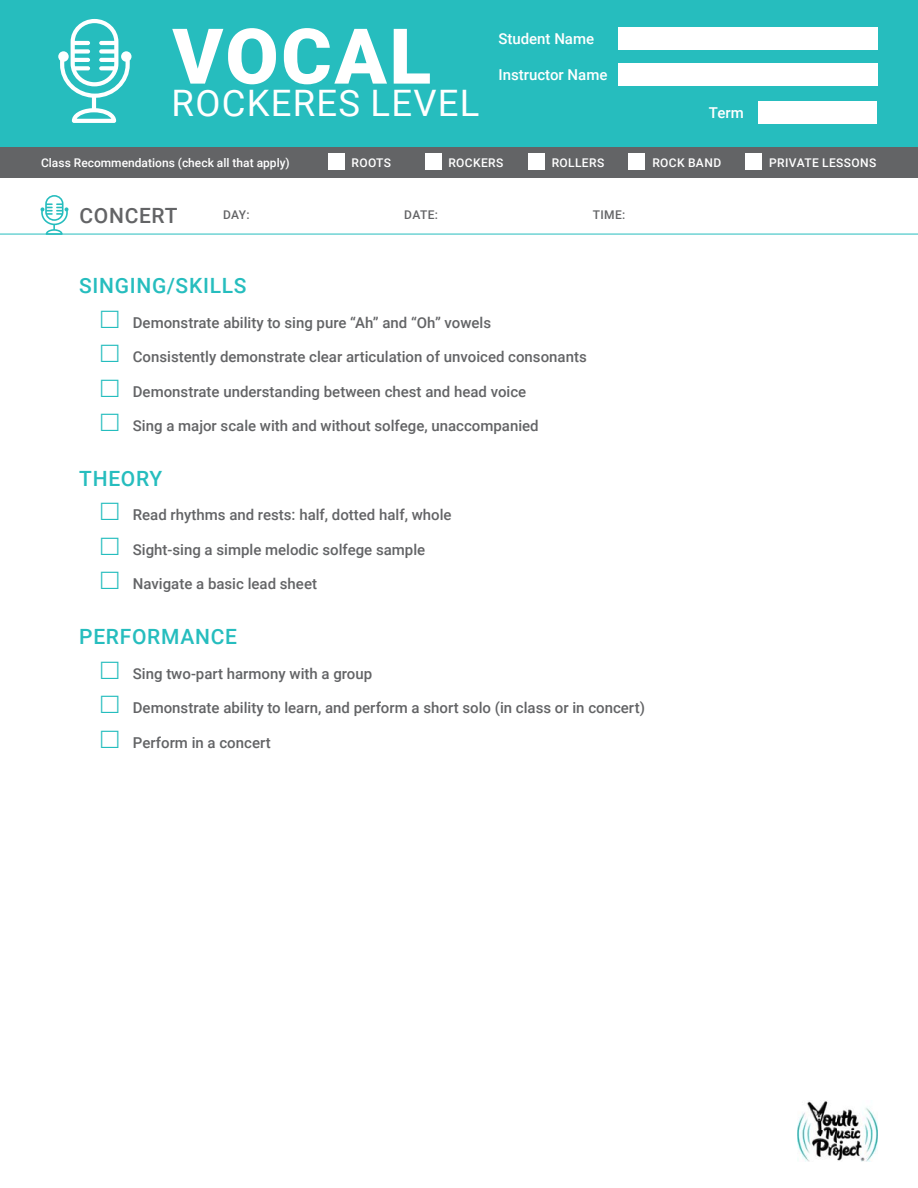
<style>
.page{position:relative;width:918px;height:1188px;background:#fff}
.page>*{position:absolute;margin:0;border:0;box-sizing:border-box;transform-origin:0 0}
.t1{font:900 76.95px "Roboto";letter-spacing:.035em;color:#fff}
.t2{font:36.45px "Roboto";letter-spacing:.035em;color:#fff}
.t3{font:500 21px "Roboto";letter-spacing:.035em;color:#26bdbe}
.t4{font:500 21px "Roboto";letter-spacing:.03em;color:#636466}
.t5{font:500 15px "Roboto";color:#636466}
.t6{font:500 15px "Roboto";color:#fff}
.t7{font:500 12px "Roboto";color:#fff}
.t8{font:500 12px "Roboto";letter-spacing:.035em;color:#fff}
.t9{font:500 12px "Roboto";letter-spacing:.03em;color:#fff}
.t10{font:500 12px "Roboto";letter-spacing:.03em;color:#636466}
</style>
<div class="page">
<img style="left:797px;top:1100px;width:81px;height:61px">
<div style="left:0;top:0;width:918px;height:147px;background:#26bdbe"></div>
<div style="left:0;top:147px;width:918px;height:30px;background:#636466"></div>
<div style="left:618px;top:27px;width:260px;height:23px;background:#fff"></div>
<div style="left:618px;top:63px;width:260px;height:23px;background:#fff"></div>
<div style="left:759px;top:101px;width:118px;height:23px;background:#fff"></div>
<svg style="left:41px;top:195px;width:28px;height:39px"></svg>
<hr style="left:0;top:234px;width:918px;height:1px;background:#26bdbe">
<svg style="left:58px;top:19px;width:74px;height:104px"></svg>
<div style="left:425px;top:154px;width:16px;height:16px;background:#fff"></div>
<div style="left:529px;top:154px;width:16px;height:16px;background:#fff"></div>
<div style="left:629px;top:154px;width:16px;height:16px;background:#fff"></div>
<div style="left:745px;top:154px;width:16px;height:16px;background:#fff"></div>
<div style="left:328px;top:154px;width:16px;height:16px;background:#fff"></div>
<h1 class="t1" style="left:172px;top:12px;width:260px">VOCAL</h1>
<h2 class="t2" style="left:172px;top:82px;width:309px">ROCKERES LEVEL</h2>
<p class="t6" style="left:498px;top:30px;width:97px">Student Name</p>
<p class="t6" style="left:499px;top:66px;width:110px">Instructor Name</p>
<p class="t6" style="left:709px;top:104px;width:36px">Term</p>
<p class="t7" style="left:41px;top:155px;width:250px">Class Recommendations (check all that apply)</p>
<p class="t7" style="left:352px;top:155px;width:41px">ROOTS</p>
<p class="t9" style="left:448px;top:155px;width:56px">ROCKERS</p>
<p class="t9" style="left:552px;top:155px;width:54px">ROLLERS</p>
<p class="t8" style="left:652px;top:155px;width:70px">ROCK BAND</p>
<p class="t8" style="left:769px;top:155px;width:109px">PRIVATE LESSONS</p>
<h3 class="t4" style="left:80px;top:203px;width:100px">CONCERT</h3>
<p class="t10" style="left:223px;top:208px;width:28px">DAY:</p>
<p class="t10" style="left:404px;top:208px;width:35px">DATE:</p>
<p class="t10" style="left:593px;top:208px;width:34px">TIME:</p>
<h3 class="t3" style="left:79px;top:274px;width:169px">SINGING/SKILLS</h3>
<p class="t5" style="left:133px;top:314px;width:360px">Demonstrate ability to sing pure “Ah” and “Oh” vowels</p>
<p class="t5" style="left:133px;top:348px;width:455px">Consistently demonstrate clear articulation of unvoiced consonants</p>
<p class="t5" style="left:133px;top:383px;width:395px">Demonstrate understanding between chest and head voice</p>
<p class="t5" style="left:133px;top:417px;width:407px">Sing a major scale with and without solfege, unaccompanied</p>
<h3 class="t3" style="left:79px;top:466px;width:85px">THEORY</h3>
<p class="t5" style="left:133px;top:506px;width:320px">Read rhythms and rests: half, dotted half, whole</p>
<p class="t5" style="left:133px;top:541px;width:294px">Sight-sing a simple melodic solfege sample</p>
<p class="t5" style="left:133px;top:575px;width:186px">Navigate a basic lead sheet</p>
<h3 class="t3" style="left:79px;top:625px;width:159px">PERFORMANCE</h3>
<p class="t5" style="left:133px;top:665px;width:241px">Sing two-part harmony with a group</p>
<p class="t5" style="left:133px;top:699px;width:514px">Demonstrate ability to learn, and perform a short solo (in class or in concert)</p>
<p class="t5" style="left:133px;top:734px;width:139px">Perform in a concert</p>
</div>
